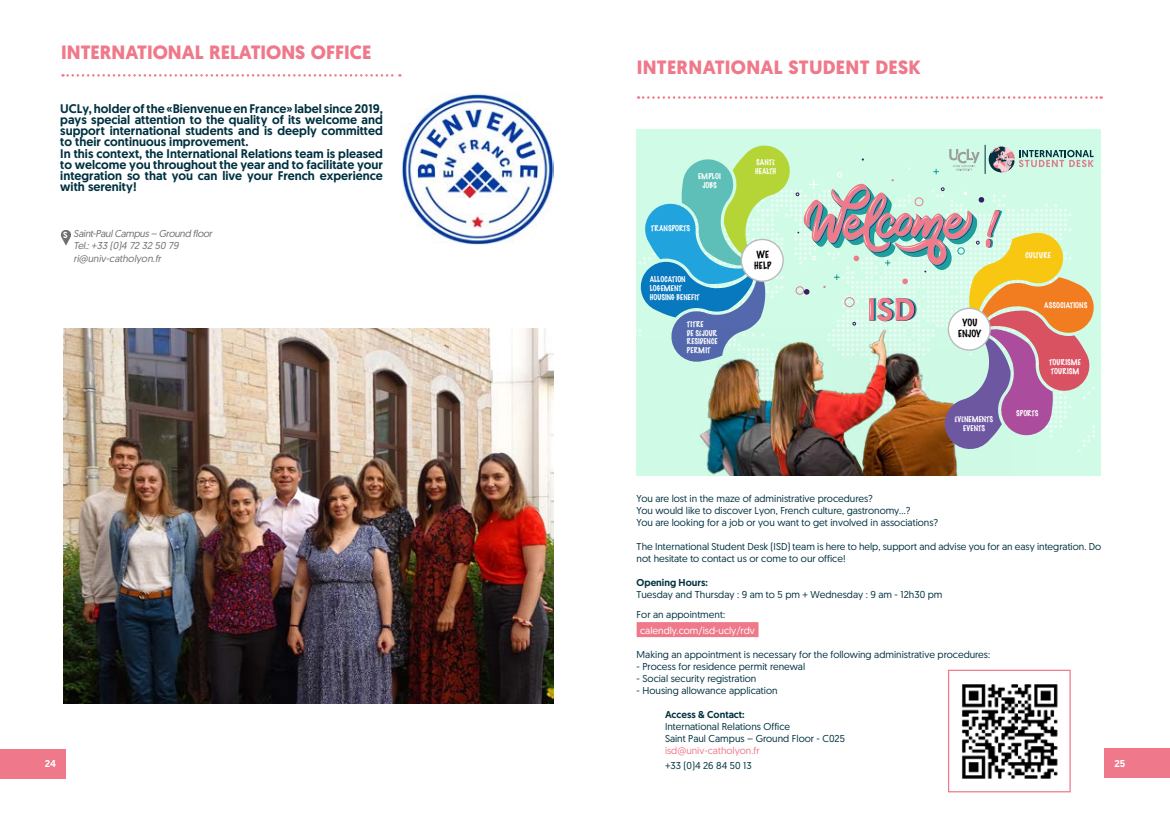
<style>
.page{position:relative;width:1170px;height:815px;background:#fff}
.page>*{position:absolute;margin:0;border:0;box-sizing:border-box;transform-origin:0 0}
.t1{font:700 19.25px "Geomanist";color:#ef798a}
.t2{font:500 12.5px/11.2px "Geomanist";color:#003241}
.t3{font:10px/12px "Geomanist";color:#003241}
.t4{font:italic 10px/12.2px "Geomanist";color:#706f6f}
.t5{font:500 10px "Geomanist";color:#003241}
.t6{font:10px "Geomanist";color:#fff}
.t7{font:10px "Geomanist";color:#ef798a}
.t8{font:500 10px "Geomanist";color:#fff}
.t9{font:100 9.12px/10.9px "Marker Felt";color:#000}
.t10{font:100 7.25px/8.8px "Marker Felt";color:#fff}
.t11{font:100 7.25px/8.8px "Marker Felt";letter-spacing:.02em;color:#fff}
.t12{font:100 7.25px "Marker Felt";letter-spacing:.03em;color:#fff}
</style>
<div class="page">
<div style="left:1104px;top:749px;width:65px;height:29px;background:#ef798a"></div>
<svg style="left:61px;top:230px;width:10px;height:16px"></svg>
<svg style="left:62px;top:74px;width:338px;height:3px"></svg>
<div style="left:0;top:749px;width:66px;height:30px;background:#ef798a"></div>
<img style="left:401px;top:93px;width:152px;height:152px">
<div style="left:636px;top:622px;width:122px;height:15px;background:#ef798a"></div>
<svg style="left:638px;top:96px;width:463px;height:3px"></svg>
<div style="left:636px;top:129px;width:464px;height:346px;background:#cffbe7"></div>
<img style="left:706px;top:457px;width:12px;height:18px">
<img style="left:718px;top:457px;width:240px;height:18px">
<img style="left:638px;top:144px;width:457px;height:313px">
<img style="left:949px;top:672px;width:109px;height:118px">
<div style="left:947px;top:670px;width:123px;height:122px;border:1px solid #ef798a"></div>
<img style="left:63px;top:329px;width:490px;height:375px">
<h1 class="t1" style="left:61px;top:39px;width:311px">INTERNATIONAL RELATIONS OFFICE</h1>
<p class="t2" style="left:60px;top:102px;width:324px">UCLy, holder of the «Bienvenue en France» label since 2019, pays special attention to the quality of its welcome and support international students and is deeply committed to their continuous improvement.<br>In this context, the International Relations team is pleased to welcome you throughout the year and to facilitate your integration so that you can live your French experience with serenity!</p>
<p class="t4" style="left:74px;top:227px;width:142px;text-indent:-11px"><sub>S</sub> Saint-PaulCampus– Ground floor<br>Tel.:+33 (0)4 72 32 50 79 ri@univ-catholyon.fr</p>
<p class="t8" style="left:45px;top:757px;width:13px">24</p>
<h1 class="t1" style="left:636px;top:54px;width:285px">INTERNATIONAL STUDENT DESK</h1>
<p class="t10" style="left:698px;top:172px;width:24px;text-align:center">EMPLOI<br>JOBS</p>
<p class="t10" style="left:650px;top:224px;width:41px">TRANSPORTS</p>
<p class="t10" style="left:649px;top:275px;width:51px">ALLOCATION<br>LOGEMENT<br>HOUSING BENEFIT</p>
<p class="t10" style="left:687px;top:320px;width:32px">TITRE<br>DE SÉJOUR<br>RESIDENCE<br>PERMIT</p>
<p class="t10" style="left:755px;top:158px;width:23px">SANTÉ<br>HEALTH</p>
<p class="t9" style="left:754px;top:249px;width:18px">WE<br>HELP</p>
<p class="t12" style="left:1025px;top:249px;width:27px">CULTURE</p>
<p class="t9" style="left:958px;top:317px;width:25px;text-align:center">YOU<br>ENJOY</p>
<p class="t10" style="left:954px;top:415px;width:40px;text-align:center">ÉVÉNEMENTS<br>EVENTS</p>
<p class="t11" style="left:1043px;top:301px;width:45px">ASSOCIATIONS</p>
<p class="t11" style="left:1048px;top:357px;width:33px">TOURISME<br>TOURISM</p>
<p class="t10" style="left:1016px;top:409px;width:24px">SPORTS</p>
<p class="t3" style="left:636px;top:493px;width:303px">You are lost in the maze of administrative procedures?<br>You would like to discover Lyon, French culture, gastronomy…?<br>You are looking for a job or you want to get involved in associations?</p>
<p class="t3" style="left:636px;top:541px;width:466px">The International Student Desk (ISD) team is here to help, support and advise you for an easy integration. Do not hesitate to contact us or come to our office!</p>
<p class="t5" style="left:636px;top:576px;width:73px">Opening Hours:</p>
<p class="t3" style="left:636px;top:585px;width:307px;line-height:19.1px">Tuesday and Thursday : 9 am to 5 pm + Wednesday : 9 am - 12h30 pm<br>For an appointment:</p>
<p class="t6" style="left:640px;top:624px;width:116px">calendly.com/isd-ucly/rdv</p>
<p class="t3" style="left:636px;top:648px;width:355px">Making an appointment is necessary for the following administrative procedures:</p>
<p class="t3" style="left:636px;top:660px;width:170px">- Process for residence permit renewal</p>
<p class="t3" style="left:636px;top:672px;width:121px">- Social security registration</p>
<p class="t3" style="left:636px;top:684px;width:142px">- Housing allowance application</p>
<p class="t5" style="left:665px;top:707px;width:81px">Access &amp; Contact:</p>
<p class="t3" style="left:665px;top:720px;width:181px">International Relations Office<br>Saint Paul Campus – Ground Floor - C025</p>
<p class="t7" style="left:665px;top:744px;width:96px">isd@univ-catholyon.fr</p>
<p class="t3" style="left:665px;top:759px;width:88px">+33 (0)4 26 84 50 13</p>
<p class="t8" style="left:1114px;top:757px;width:12px">25</p>
</div>
